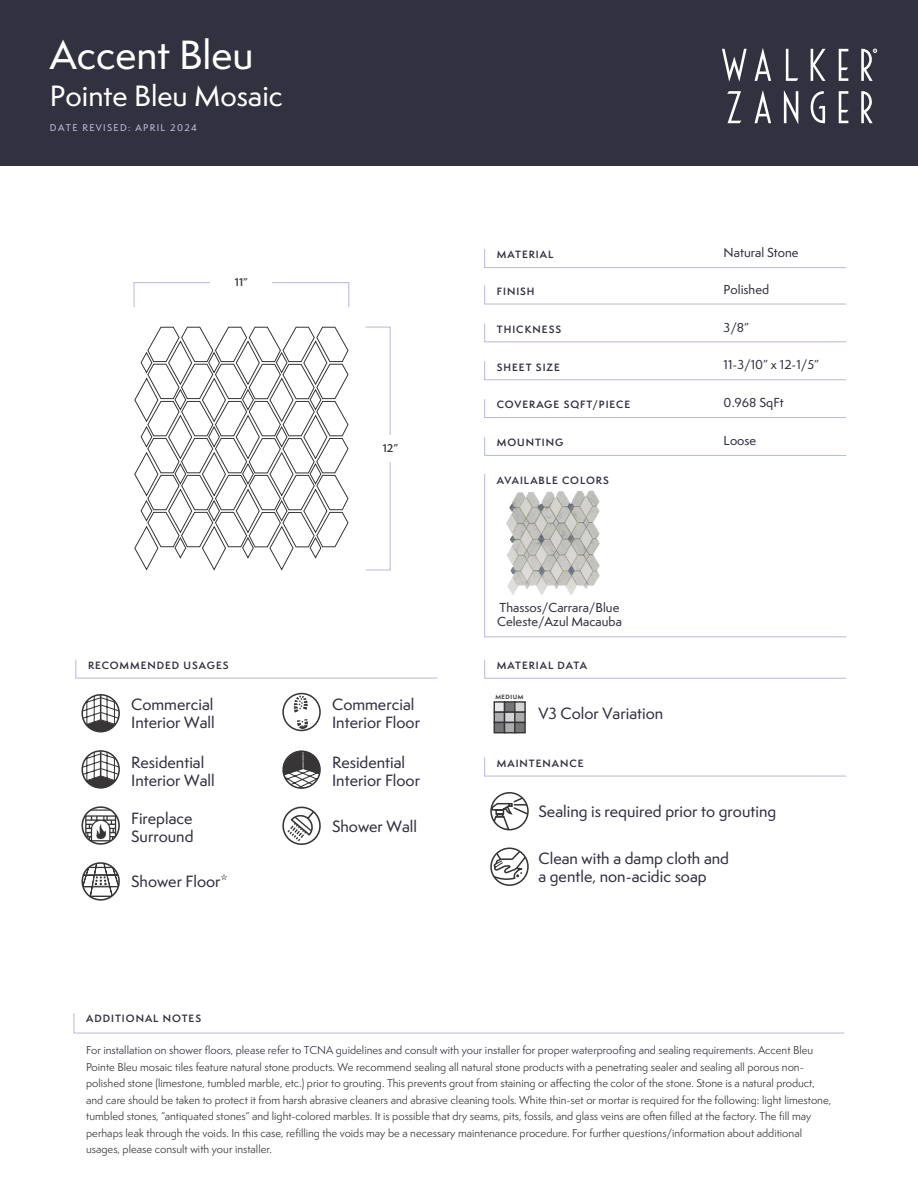
<style>
.page{position:relative;width:918px;height:1188px;background:#fff}
.page>*{position:absolute;margin:0;border:0;box-sizing:border-box;transform-origin:0 0}
.t1{font:500 37.5px "Semplicita Pro";color:#fff}
.t2{font:500 27px "Semplicita Pro";color:#fff}
.t3{font:500 15px/18px "Semplicita Pro";color:#313140}
.t4{font:500 12px/14.4px "Semplicita Pro";color:#313140}
.t5{font:10.5px/16.5px "Semplicita Pro";color:#373535}
.t6{font:600 10.5px "Semplicita Pro";color:#373535}
.t7{font:600 9.75px "Semplicita Pro";letter-spacing:.1em;color:#313140}
.t8{font:500 9px "Semplicita Pro";letter-spacing:.15em;color:#bfbfe0}
.t9{font:700 5.7px "Semplicita Pro";letter-spacing:.1em;color:#373535}
.s1{font-weight:400}
.s2{color:#313140}
</style>
<div class="page">
<div style="left:0;top:0;width:918px;height:166px;background:#313140"></div>
<svg style="left:811px;top:49px;width:15px;height:32px"></svg>
<svg style="left:722px;top:49px;width:25px;height:32px"></svg>
<svg style="left:755px;top:48px;width:16px;height:33px"></svg>
<svg style="left:786px;top:49px;width:12px;height:32px"></svg>
<svg style="left:839px;top:49px;width:9px;height:32px"></svg>
<svg style="left:861px;top:91px;width:12px;height:32px"></svg>
<svg style="left:755px;top:91px;width:16px;height:32px"></svg>
<svg style="left:784px;top:91px;width:14px;height:33px"></svg>
<svg style="left:811px;top:91px;width:14px;height:32px"></svg>
<svg style="left:727px;top:91px;width:14px;height:32px"></svg>
<svg style="left:839px;top:91px;width:9px;height:32px"></svg>
<svg style="left:861px;top:49px;width:16px;height:32px"></svg>
<svg style="left:134px;top:326px;width:215px;height:245px"></svg>
<svg style="left:484px;top:474px;width:363px;height:164px"></svg>
<img style="left:506px;top:491px;width:94px;height:105px">
<svg style="left:484px;top:323px;width:363px;height:20px"></svg>
<svg style="left:484px;top:399px;width:363px;height:19px"></svg>
<svg style="left:484px;top:285px;width:363px;height:20px"></svg>
<svg style="left:484px;top:361px;width:363px;height:19px"></svg>
<svg style="left:484px;top:437px;width:363px;height:19px"></svg>
<div style="left:494px;top:702px;width:11px;height:10px;background:#e7e8e9"></div>
<div style="left:494px;top:701px;width:11px;height:12px;border:1px solid #373535"></div>
<div style="left:505px;top:702px;width:10px;height:10px;background:#737577"></div>
<div style="left:504px;top:701px;width:12px;height:12px;border:1px solid #373535"></div>
<div style="left:494px;top:712px;width:11px;height:10px;background:#aaacae"></div>
<div style="left:494px;top:711px;width:11px;height:12px;border:1px solid #373535"></div>
<div style="left:505px;top:712px;width:10px;height:10px;background:#d2d4d5"></div>
<div style="left:504px;top:711px;width:12px;height:12px;border:1px solid #373535"></div>
<div style="left:494px;top:722px;width:11px;height:11px;background:#737577"></div>
<div style="left:494px;top:722px;width:11px;height:11px;border:1px solid #373535"></div>
<div style="left:505px;top:722px;width:10px;height:11px;background:#aaacae"></div>
<div style="left:504px;top:722px;width:12px;height:11px;border:1px solid #373535"></div>
<div style="left:515px;top:702px;width:10px;height:10px;background:#d2d4d5"></div>
<div style="left:514px;top:701px;width:12px;height:12px;border:1px solid #373535"></div>
<div style="left:515px;top:712px;width:10px;height:10px;background:#aaacae"></div>
<div style="left:514px;top:711px;width:12px;height:12px;border:1px solid #373535"></div>
<div style="left:515px;top:722px;width:10px;height:11px;background:#737577"></div>
<div style="left:514px;top:722px;width:12px;height:11px;border:1px solid #373535"></div>
<svg style="left:484px;top:249px;width:363px;height:19px"></svg>
<div style="left:134px;top:282px;width:215px;height:26px;border:1px solid #b7b9da"></div>
<div style="left:211px;top:274px;width:61px;height:12px;background:#fff"></div>
<div style="left:365px;top:327px;width:26px;height:243px;border:1px solid #b7b9da"></div>
<div style="left:362px;top:435px;width:57px;height:27px;background:#fff"></div>
<svg style="left:73px;top:1013px;width:772px;height:21px"></svg>
<svg style="left:75px;top:659px;width:363px;height:20px"></svg>
<svg style="left:82px;top:695px;width:37px;height:37px"></svg>
<div style="left:81px;top:694px;width:39px;height:38px;border:2px solid #373535;border-radius:50%"></div>
<div style="left:282px;top:693px;width:39px;height:38px;border:2px solid #373535;border-radius:50%"></div>
<svg style="left:294px;top:696px;width:14px;height:16px"></svg>
<svg style="left:297px;top:719px;width:11px;height:10px"></svg>
<svg style="left:81px;top:862px;width:39px;height:39px"></svg>
<svg style="left:282px;top:807px;width:39px;height:38px"></svg>
<svg style="left:285px;top:753px;width:36px;height:36px"></svg>
<div style="left:282px;top:750px;width:39px;height:39px;border:2px solid #373535;border-radius:50%"></div>
<svg style="left:84px;top:751px;width:35px;height:35px"></svg>
<div style="left:81px;top:750px;width:39px;height:39px;border:2px solid #373535;border-radius:50%"></div>
<svg style="left:81px;top:806px;width:39px;height:39px"></svg>
<svg style="left:484px;top:660px;width:363px;height:19px"></svg>
<svg style="left:484px;top:757px;width:363px;height:20px"></svg>
<div style="left:490px;top:848px;width:39px;height:38px;border:2px solid #373535;border-radius:50%"></div>
<svg style="left:491px;top:848px;width:37px;height:33px"></svg>
<svg style="left:491px;top:794px;width:37px;height:35px"></svg>
<div style="left:490px;top:792px;width:39px;height:38px;border:2px solid #373535;border-radius:50%"></div>
<h1 class="t1" style="left:50px;top:28px;width:205px">Accent Bleu</h1>
<h2 class="t2" style="left:50px;top:77px;width:234px">Pointe Bleu Mosaic</h2>
<p class="t8" style="left:50px;top:121px;width:149px">DATE REVISED: APRIL 2024</p>
<p class="t6" style="left:235px;top:274px;width:15px">11”</p>
<p class="t6" style="left:383px;top:440px;width:17px">12”</p>
<p class="t7" style="left:88px;top:658px;width:142px">RECOMMENDED USAGES</p>
<h3 class="t3" style="left:131px;top:695px;width:85px">Commercial<br>Interior Wall</h3>
<h3 class="t3" style="left:332px;top:695px;width:90px">Commercial<br>Interior Floor</h3>
<h3 class="t3" style="left:131px;top:753px;width:85px">Residential<br>Interior Wall</h3>
<h3 class="t3" style="left:131px;top:809px;width:64px">Fireplace<br>Surround</h3>
<h3 class="t3" style="left:131px;top:872px;width:98px">Shower Floor<span class="s1">*</span></h3>
<h3 class="t3" style="left:332px;top:753px;width:90px">Residential<br>Interior Floor</h3>
<h3 class="t3" style="left:332px;top:817px;width:86px">Shower Wall</h3>
<p class="t7" style="left:497px;top:248px;width:58px">MATERIAL</p>
<p class="t7" style="left:497px;top:284px;width:39px">FINISH</p>
<p class="t7" style="left:497px;top:322px;width:66px">THICKNESS</p>
<p class="t7" style="left:497px;top:360px;width:65px">SHEET SIZE</p>
<p class="t7" style="left:497px;top:398px;width:135px">COVERAGE SQFT/PIECE</p>
<p class="t7" style="left:497px;top:436px;width:68px">MOUNTING</p>
<p class="t7" style="left:497px;top:473px;width:113px">AVAILABLE COLORS</p>
<p class="t4" style="left:497px;top:600px;width:126px">Thassos/Carrara/Blue<br>Celeste/Azul Macauba</p>
<p class="t7" style="left:497px;top:658px;width:92px">MATERIAL DATA</p>
<p class="t9" style="left:495px;top:693px;width:30px">MEDIUM</p>
<h3 class="t3" style="left:538px;top:704px;width:126px">V3 Color Variation</h3>
<p class="t7" style="left:497px;top:756px;width:88px">MAINTENANCE</p>
<p class="t4" style="left:724px;top:246px;width:76px">Natural Stone</p>
<p class="t4" style="left:724px;top:282px;width:47px">Polished</p>
<p class="t4" style="left:724px;top:320px;width:27px">3/8”</p>
<p class="t4" style="left:724px;top:358px;width:97px">11-3/10” x 12-1/5”</p>
<p class="t4" style="left:724px;top:395px;width:62px">0.968 SqFt</p>
<p class="t4" style="left:724px;top:433px;width:34px">Loose</p>
<h3 class="t3" style="left:538px;top:802px;width:239px">Sealing is required prior to grouting</h3>
<h3 class="t3" style="left:538px;top:850px;width:192px">Clean with a damp cloth and a gentle, non-acidic soap</h3>
<p class="t7" style="left:86px;top:1012px;width:117px">ADDITIONAL NOTES</p>
<p class="t5" style="left:86px;top:1042px;width:747px"><span class="s2">For installation on shower floors, please refer to TCNA guidelines and consult with your installer for proper waterproofing and sealing requirements.</span> Accent Bleu Pointe Bleu mosaic tiles feature natural stone products. We recommend sealing all natural stone products with a penetrating sealer and sealing all porous non&shy;polished stone (limestone, tumbled marble, etc.) prior to grouting. This prevents grout from staining or affecting the color of the stone. Stone is a natural product, and care should be taken to protect it from harsh abrasive cleaners and abrasive cleaning tools. White thin-set or mortar is required for the following: light limestone, tumbled stones, “antiquated stones” and light-colored marbles. It is possible that dry seams, pits, fossils, and glass veins are often filled at the factory. The fill may perhaps leak through the voids. In this case, refilling the voids may be a necessary maintenance procedure. For further questions/information about additional usages, please consult with your installer.</p>
</div>
